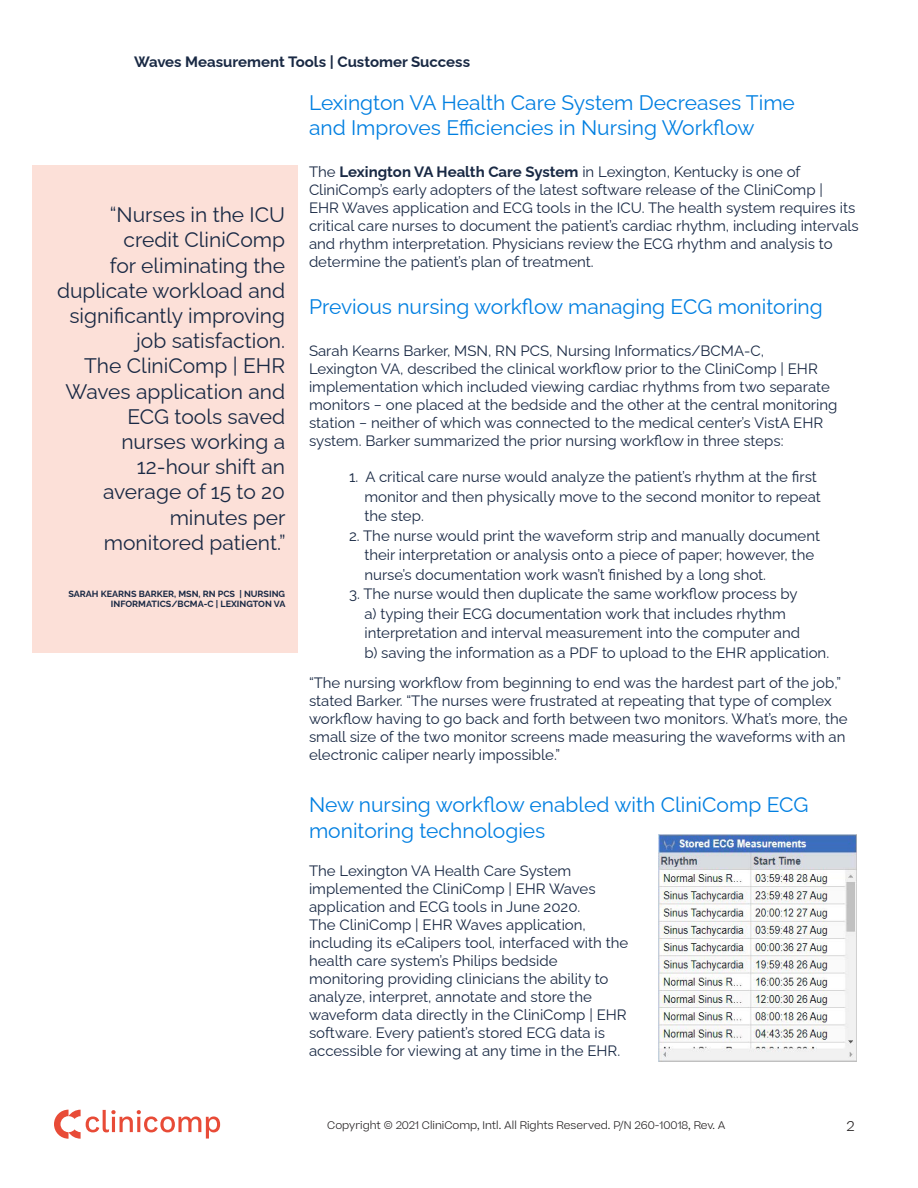
<style>
.page{position:relative;width:918px;height:1188px;background:#fff}
.page>*{position:absolute;margin:0;border:0;box-sizing:border-box;transform-origin:0 0}
.t1{font:21px/25.2px "Raleway";color:#192944;text-align:right}
.t2{font:21px/25.2px "Raleway";color:#007fe1}
.t3{font:15px/18px "Raleway";color:#192944}
.t4{font:700 15px "Raleway";color:#192944}
.t5{font:300 13.5px "Beatrice";color:#231f20}
.t6{font:300 10.5px "Beatrice";color:#231f20}
.t7{font:700 9px/10.8px "Raleway";color:#192944;text-align:right}
.s1{font-weight:700}
</style>
<div class="page">
<svg style="left:54px;top:1110px;width:166px;height:29px"></svg>
<div style="left:33px;top:165px;width:265px;height:487px;background:#fce0d8"></div>
<img style="left:659px;top:834px;width:198px;height:228px">
<p class="t4" style="left:134px;top:49px;width:338px">Waves Measurement Tools | Customer Success</p>
<p class="t1" style="left:110px;top:200px;width:177px">“Nurses in the ICU credit CliniComp</p>
<p class="t1" style="left:110px;top:250px;width:177px">for eliminating the</p>
<p class="t1" style="left:57px;top:275px;width:230px">duplicate workload and significantly improving job satisfaction.</p>
<p class="t1" style="left:84px;top:351px;width:202px">The CliniComp | EHR</p>
<p class="t1" style="left:66px;top:376px;width:221px">Waves application and<br>ECG tools saved</p>
<p class="t1" style="left:121px;top:427px;width:165px">nurses working a</p>
<p class="t1" style="left:137px;top:452px;width:150px">12-hour shift an</p>
<p class="t1" style="left:103px;top:477px;width:184px">average of 15 to 20 minutes per</p>
<p class="t1" style="left:104px;top:527px;width:183px">monitored patient.”</p>
<p class="t7" style="left:68px;top:587px;width:219px">SARAH KEARNS BARKER, MSN, RN PCS | NURSING<br>INFORMATICS/BCMA-C | LEXINGTON VA</p>
<p class="t2" style="left:309px;top:88px;width:487px">Lexington VA Health Care System Decreases Time and Improves Efficiencies in Nursing Workflow</p>
<p class="t3" style="left:309px;top:161px;width:493px">The <span class="s1">Lexington VA Health Care System</span> in Lexington, Kentucky is one of</p>
<p class="t3" style="left:309px;top:179px;width:551px">CliniComp’s early adopters of the latest software release of the CliniComp |<br>EHR Waves application and ECG tools in the ICU. The health system requires its critical care nurses to document the patient’s cardiac rhythm, including intervals and rhythm interpretation. Physicians review the ECG rhythm and analysis to determine the patient’s plan of treatment.</p>
<p class="t2" style="left:309px;top:291px;width:515px">Previous nursing workflow managing ECG monitoring</p>
<p class="t3" style="left:309px;top:340px;width:530px">Sarah Kearns Barker, MSN, RN PCS, Nursing Informatics/BCMA-C,<br>Lexington VA, described the clinical workflow prior to the CliniComp | EHR implementation which included viewing cardiac rhythms from two separate monitors − one placed at the bedside and the other at the central monitoring station − neither of which was connected to the medical center’s VistA EHR system. Barker summarized the prior nursing workflow in three steps:</p>
<p class="t3" style="left:364px;top:466px;width:458px;line-height:19.5px;text-indent:-15px">1. A critical care nurse would analyze the patient’s rhythm at the first monitor and then physically move to the second monitor to repeat the step.</p>
<p class="t3" style="left:364px;top:524px;width:457px;line-height:19.5px;text-indent:-15px">2. The nurse would print the waveform strip and manually document their interpretation or analysis onto a piece of paper; however, the nurse’s documentation work wasn’t finished by a long shot.</p>
<p class="t3" style="left:364px;top:583px;width:466px;line-height:19.5px;text-indent:-15px">3. The nurse would then duplicate the same workflow process by<br>a) typing their ECG documentation work that includes rhythm interpretation and interval measurement into the computer and<br>b) saving the information as a PDF to upload to the EHR application.</p>
<p class="t3" style="left:309px;top:672px;width:540px">“The nursing workflow from beginning to end was the hardest part of the job,” stated Barker. “The nurses were frustrated at repeating that type of complex workflow having to go back and forth between two monitors. What’s more, the small size of the two monitor screens made measuring the waveforms with an electronic caliper nearly impossible.”</p>
<p class="t2" style="left:309px;top:790px;width:501px">New nursing workflow enabled with CliniComp ECG monitoring technologies</p>
<p class="t3" style="left:309px;top:860px;width:264px">The Lexington VA Health Care System</p>
<p class="t3" style="left:309px;top:878px;width:288px">implemented the CliniComp | EHR Waves</p>
<p class="t3" style="left:309px;top:896px;width:273px">application and ECG tools in June 2020.</p>
<p class="t3" style="left:309px;top:914px;width:279px">The CliniComp | EHR Waves application,</p>
<p class="t3" style="left:309px;top:932px;width:321px">including its eCalipers tool, interfaced with the health care system’s Philips bedside</p>
<p class="t3" style="left:309px;top:968px;width:301px">monitoring providing clinicians the ability to analyze, interpret, annotate and store the</p>
<p class="t3" style="left:309px;top:1004px;width:319px">waveform data directly in the CliniComp | EHR software. Every patient’s stored ECG data is</p>
<p class="t3" style="left:309px;top:1040px;width:313px">accessible for viewing at any time in the EHR.</p>
<p class="t6" style="left:327px;top:1118px;width:400px">Copyright © 2021 CliniComp, Intl. All Rights Reserved. P/N 260-10018, Rev. A</p>
<p class="t5" style="left:846px;top:1117px;width:10px">2</p>
</div>
